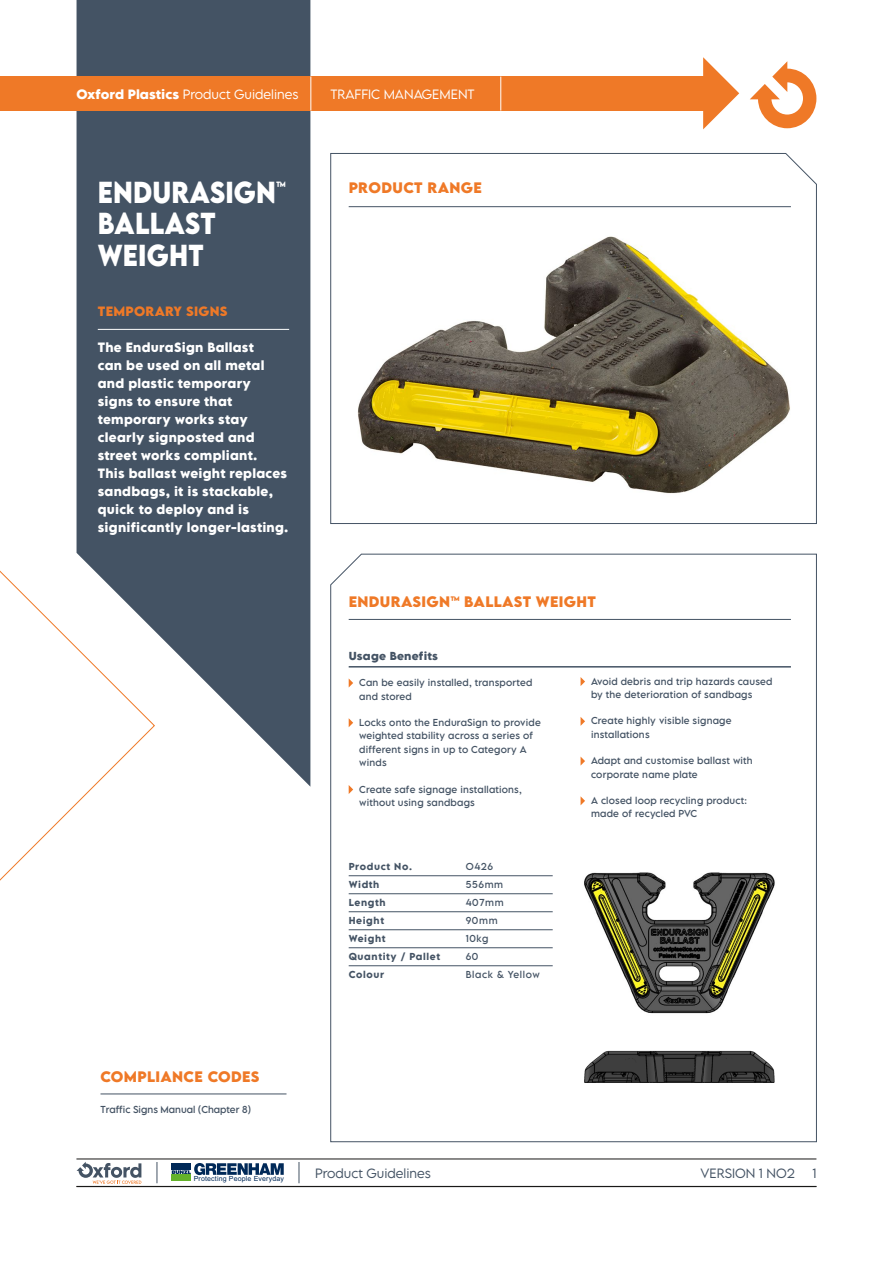
<style>
.page{position:relative;width:893px;height:1263px;background:#fff}
.page>*{position:absolute;margin:0;border:0;box-sizing:border-box;transform-origin:0 0}
.t1{font:700 27px/31.5px "LEMONMILK Pro";letter-spacing:.005em;color:#fff;scale:.9 1}
.t2{font:700 13.5px "LEMONMILK Pro";letter-spacing:.025em;color:#ef7927}
.t3{font:700 12px/18px "LEMONMILK Pro";letter-spacing:.02em;color:#fff}
.t4{font:300 12px "LEMONMILK Pro";color:#fff}
.t5{font:300 12px "LEMONMILK Pro";color:#445364}
.t6{font:700 12px "LEMONMILK Pro";letter-spacing:.025em;color:#ef7927}
.t7{font:700 10.35px "LEMONMILK Pro";letter-spacing:.02em;color:#445364}
.t8{font:9px/13.5px "LEMONMILK Pro";letter-spacing:.02em;color:#445364}
.t9{font:600 9px "LEMONMILK Pro";letter-spacing:.07em;color:#445364}
.t10{font:9px "LEMONMILK Pro";color:#445364}
.t11{font:9px "LEMONMILK Pro";letter-spacing:.07em;color:#445364}
.t12{font:7.05px "Arial";letter-spacing:.02em;color:#002958}
.s1{font-weight:700}
</style>
<div class="page">
<div style="left:77px;top:0;width:233px;height:786px;background:#445364"></div>
<svg style="left:0;top:553px;width:155px;height:328px"></svg>
<div style="left:0;top:77px;width:706px;height:34px;background:#ef7927"></div>
<svg style="left:750px;top:61px;width:66px;height:67px"></svg>
<hr style="left:310px;top:77px;width:1px;height:34px;background:#fff">
<svg style="left:703px;top:57px;width:36px;height:72px"></svg>
<hr style="left:76px;top:1159px;width:740px;height:1px;background:#181716">
<hr style="left:76px;top:1186px;width:740px;height:1px;background:#181716">
<svg style="left:157px;top:1162px;width:1px;height:21px"></svg>
<svg style="left:171px;top:1163px;width:1px;height:18px"></svg>
<div style="left:172px;top:1174px;width:19px;height:7px;background:#64b22b"></div>
<svg style="left:172px;top:1163px;width:112px;height:12px"></svg>
<svg style="left:77px;top:1162px;width:64px;height:22px"></svg>
<svg style="left:299px;top:1162px;width:1px;height:21px"></svg>
<svg style="left:330px;top:153px;width:487px;height:371px"></svg>
<hr style="left:349px;top:206px;width:442px;height:1px;background:#445364">
<svg style="left:330px;top:553px;width:487px;height:589px"></svg>
<hr style="left:98px;top:329px;width:191px;height:1px;background:#fff">
<hr style="left:349px;top:875px;width:204px;height:1px;background:#445364">
<hr style="left:349px;top:893px;width:204px;height:1px;background:#445364">
<hr style="left:349px;top:911px;width:204px;height:1px;background:#445364">
<hr style="left:349px;top:929px;width:204px;height:1px;background:#445364">
<hr style="left:349px;top:947px;width:204px;height:1px;background:#445364">
<hr style="left:349px;top:965px;width:204px;height:1px;background:#445364">
<svg style="left:349px;top:678px;width:4px;height:9px"></svg>
<svg style="left:349px;top:718px;width:4px;height:9px"></svg>
<svg style="left:349px;top:785px;width:4px;height:9px"></svg>
<svg style="left:581px;top:677px;width:4px;height:9px"></svg>
<svg style="left:581px;top:717px;width:4px;height:9px"></svg>
<svg style="left:581px;top:756px;width:4px;height:10px"></svg>
<svg style="left:581px;top:796px;width:4px;height:9px"></svg>
<hr style="left:349px;top:666px;width:442px;height:1px;background:#445364">
<hr style="left:101px;top:1094px;width:185px;height:1px;background:#445364">
<hr style="left:500px;top:77px;width:1px;height:34px;background:#fff">
<h3 class="t4" style="left:77px;top:86px;width:224px"><span class="s1">Oxford Plastics</span> Product Guidelines</h3>
<h3 class="t4" style="left:330px;top:86px;width:146px">TRAFFIC MANAGEMENT</h3>
<h1 class="t1" style="left:98px;top:177px;width:210px">ENDURASIGN<sup>™<br></sup>BALLAST<br>WEIGHT</h1>
<h3 class="t6" style="left:98px;top:303px;width:131px">TEMPORARY SIGNS</h3>
<p class="t3" style="left:98px;top:339px;width:192px">The EnduraSign Ballast<br>can be used on all metal and plastic temporary signs to ensure that temporary works stay clearly signposted and street works compliant.<br>This ballast weight replaces sandbags, it is stackable, quick to deploy and is significantly longer-lasting.</p>
<h2 class="t2" style="left:349px;top:178px;width:135px">PRODUCT RANGE</h2>
<h2 class="t2" style="left:349px;top:593px;width:249px">ENDURASIGN™ BALLAST WEIGHT</h2>
<p class="t7" style="left:349px;top:649px;width:91px">Usage Benefits</p>
<p class="t8" style="left:359px;top:676px;width:175px">Can be easily installed, transported and stored</p>
<p class="t8" style="left:359px;top:715px;width:183px">Locks onto the EnduraSign to provide weighted stability across a series of different signs in up to Category A winds</p>
<p class="t8" style="left:359px;top:782px;width:164px">Create safe signage installations, without using sandbags</p>
<p class="t9" style="left:349px;top:861px;width:65px">Product No.</p>
<p class="t8" style="left:466px;top:860px;width:29px">O426</p>
<p class="t9" style="left:349px;top:879px;width:32px">Width</p>
<p class="t8" style="left:466px;top:878px;width:39px">556mm</p>
<p class="t9" style="left:349px;top:897px;width:39px">Length</p>
<p class="t8" style="left:466px;top:896px;width:40px">407mm</p>
<p class="t9" style="left:349px;top:915px;width:37px">Height</p>
<p class="t8" style="left:466px;top:914px;width:33px">90mm</p>
<p class="t9" style="left:349px;top:933px;width:38px">Weight</p>
<p class="t8" style="left:466px;top:932px;width:24px">10kg</p>
<p class="t9" style="left:349px;top:951px;width:93px">Quantity / Pallet</p>
<p class="t8" style="left:466px;top:950px;width:14px">60</p>
<p class="t9" style="left:349px;top:969px;width:37px">Colour</p>
<p class="t11" style="left:466px;top:969px;width:76px">Black &amp; Yellow</p>
<p class="t8" style="left:591px;top:674px;width:183px">Avoid debris and trip hazards caused by the deterioration of sandbags</p>
<p class="t8" style="left:591px;top:714px;width:142px">Create highly visible signage installations</p>
<p class="t8" style="left:591px;top:754px;width:163px">Adapt and customise ballast with corporate name plate</p>
<p class="t8" style="left:591px;top:794px;width:157px">A closed loop recycling product: made of recycled PVC</p>
<h2 class="t2" style="left:101px;top:1067px;width:160px">COMPLIANCE CODES</h2>
<p class="t10" style="left:100px;top:1104px;width:152px">Traffic Signs Manual (Chapter 8)</p>
<p class="t12" style="left:194px;top:1174px;width:92px">Protecting People Everyday</p>
<h3 class="t5" style="left:315px;top:1166px;width:117px">Product Guidelines</h3>
<h3 class="t5" style="left:701px;top:1166px;width:96px">VERSION 1 NO2</h3>
<h3 class="t5" style="left:812px;top:1166px;width:6px">1</h3>
</div>
